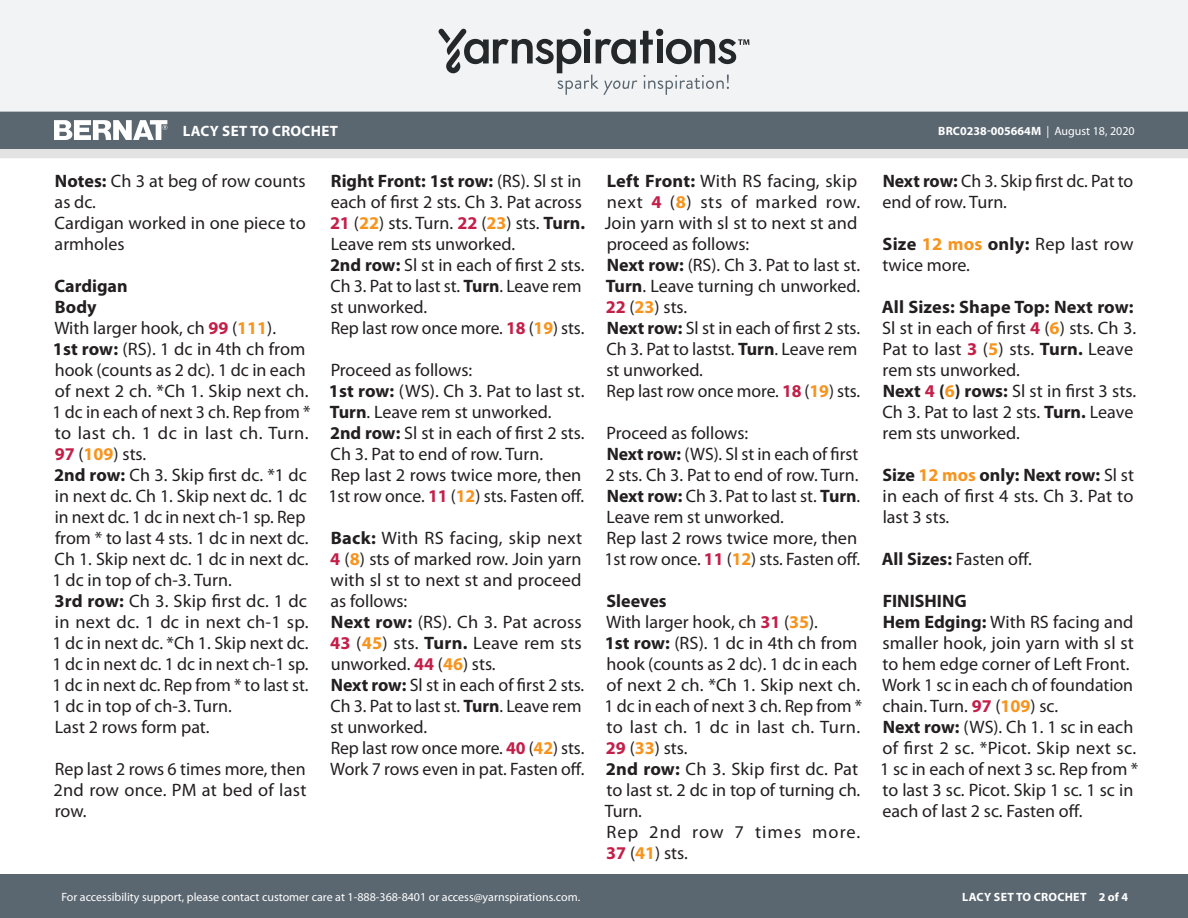
<style>
.page{position:relative;width:1188px;height:918px;background:#fff}
.page>*{position:absolute;margin:0;border:0;box-sizing:border-box;transform-origin:0 0}
.Body_-__Color_coded{font:18px/21px "Myriad Pro";color:#231f20}
.Body_-__With_auto_st{font:18px/21px "Myriad Pro";color:#231f20}
.Body_-__Color_coded-2{font:18px/21px "Myriad Pro";letter-spacing:.055em;color:#231f20}
.SIZES_-_Color_Coded{font:700 18px "Myriad Pro";color:#231f20}
.Header_-_Name___Type{font:700 15px "Myriad Pro";letter-spacing:.02em;color:#fff}
.Footer_-_Sku___Date{font:12px "Myriad Pro";color:#fff}
.Footer_-_Sku___Date-2{font:700 12px "Myriad Pro";letter-spacing:.01em;color:#fff}
.s1{font-weight:400}
.s2{font-weight:700}
.s3{font-weight:700;color:#c31f49}
.s4{font-weight:700;color:#f7941e}
</style>
<div class="page">
<div style="left:0;top:875px;width:1188px;height:43px;background:#5a6670"></div>
<div style="left:0;top:149px;width:1188px;height:9px;background:#e4e3e3"></div>
<div style="left:0;top:111px;width:1188px;height:38px;background:#5a6670"></div>
<div style="left:0;top:0;width:1188px;height:112px;background:#f2f3f4"></div>
<svg style="left:438px;top:29px;width:311px;height:66px"></svg>
<svg style="left:54px;top:120px;width:113px;height:20px"></svg>
<p class="Header_-_Name___Type" style="left:183px;top:121px;width:157px">LACY SET TO CROCHET</p>
<p class="Footer_-_Sku___Date-2" style="left:938px;top:123px;width:198px">BRC0238-005664M <span class="s1">| August 18, 2020</span></p>
<p class="Body_-__With_auto_st" style="left:55px;top:171px;width:253px"><span class="s2">Notes:</span> Ch 3 at beg of row counts as dc.</p>
<p class="Body_-__With_auto_st" style="left:55px;top:213px;width:253px">Cardigan worked in one piece to armholes</p>
<p class="SIZES_-_Color_Coded" style="left:55px;top:274px;width:74px">Cardigan</p>
<p class="SIZES_-_Color_Coded" style="left:55px;top:295px;width:43px">Body</p>
<p class="Body_-__Color_coded" style="left:54px;top:318px;width:223px">With larger hook, ch <span class="s3">99</span> (<span class="s4">111</span>).</p>
<p class="Body_-__Color_coded" style="left:53px;top:339px;width:259px"><span class="s2">1st row:</span> (RS). 1 dc in 4th ch from hook (counts as 2 dc). 1 dc in each of next 2 ch. *Ch 1. Skip next ch.<br>1 dc in each of next 3 ch. Rep from * to last ch. 1 dc in last ch. Turn.<br><span class="s3">97</span> (<span class="s4">109</span>) sts.</p>
<p class="Body_-__Color_coded" style="left:53px;top:465px;width:257px"><span class="s2">2nd row:</span> Ch 3. Skip first dc. *1 dc in next dc. Ch 1. Skip next dc. 1 dc in next dc. 1 dc in next ch-1 sp. Rep from * to last 4 sts. 1 dc in next dc.<br>Ch 1. Skip next dc. 1 dc in next dc.<br>1 dc in top of ch-3. Turn.</p>
<p class="Body_-__Color_coded" style="left:53px;top:591px;width:258px;text-align:justify"><span class="s2">3rd row:</span> Ch 3. Skip first dc. 1 dc in next dc. 1 dc in next ch-1 sp.<br>1 dc in next dc. *Ch 1. Skip next dc.<br>1 dc in next dc. 1 dc in next ch-1 sp.<br>1 dc in next dc. Rep from * to last st.<br>1 dc in top of ch-3. Turn.</p>
<p class="Body_-__Color_coded" style="left:55px;top:717px;width:156px">Last 2 rows form pat.</p>
<p class="Body_-__Color_coded" style="left:54px;top:759px;width:254px;text-align:justify">Rep last 2 rows 6 times more, then 2nd row once. PM at bed of last row.</p>
<p class="Body_-__Color_coded" style="left:605px;top:171px;width:257px"><span class="s2">Left Front:</span> With RS facing, skip next <span class="s3">4</span> (<span class="s4">8</span>) sts of marked row.<br>Join yarn with sl st to next st and proceed as follows:</p>
<p class="Body_-__Color_coded" style="left:606px;top:255px;width:256px;text-align:justify"><span class="s2">Next row:</span> (RS). Ch 3. Pat to last st.<br><span class="s2">Turn</span>. Leave turning ch unworked.<br><span class="s3">22</span> (<span class="s4">23</span>) sts.</p>
<p class="Body_-__Color_coded" style="left:606px;top:318px;width:255px"><span class="s2">Next row:</span> Sl st in each of first 2 sts.<br>Ch 3. Pat to lastst. <span class="s2">Turn</span>. Leave rem st unworked.</p>
<p class="Body_-__Color_coded" style="left:607px;top:381px;width:255px">Rep last row once more. <span class="s3">18</span> (<span class="s4">19</span>) sts.</p>
<p class="Body_-__Color_coded" style="left:607px;top:423px;width:143px">Proceed as follows:</p>
<p class="Body_-__Color_coded" style="left:605px;top:444px;width:255px"><span class="s2">Next row:</span> (WS). Sl st in each of first<br>2 sts. Ch 3. Pat to end of row. Turn.</p>
<p class="Body_-__Color_coded" style="left:607px;top:486px;width:255px"><span class="s2">Next row:</span> Ch 3. Pat to last st. <span class="s2">Turn</span>.<br>Leave rem st unworked.</p>
<p class="Body_-__Color_coded" style="left:604px;top:528px;width:257px">Rep last 2 rows twice more, then<br>1st row once. <span class="s3">11</span> (<span class="s4">12</span>) sts. Fasten off.</p>
<p class="SIZES_-_Color_Coded" style="left:607px;top:589px;width:62px">Sleeves</p>
<p class="Body_-__Color_coded" style="left:606px;top:612px;width:213px">With larger hook, ch <span class="s3">31</span> (<span class="s4">35</span>).</p>
<p class="Body_-__Color_coded" style="left:604px;top:633px;width:259px"><span class="s2">1st row:</span> (RS). 1 dc in 4th ch from hook (counts as 2 dc). 1 dc in each of next 2 ch. *Ch 1. Skip next ch.<br>1 dc in each of next 3 ch. Rep from * to last ch. 1 dc in last ch. Turn.<br><span class="s3">29</span> (<span class="s4">33</span>) sts.</p>
<p class="Body_-__Color_coded" style="left:605px;top:759px;width:257px"><span class="s2">2nd row:</span> Ch 3. Skip first dc. Pat to last st. 2 dc in top of turning ch.<br>Turn.</p>
<p class="Body_-__Color_coded-2" style="left:606px;top:822px;width:256px">Rep 2nd row 7 times more.<br><span class="s3">37</span> (<span class="s4">41</span>) sts.</p>
<p class="Body_-__Color_coded" style="left:883px;top:171px;width:252px"><span class="s2">Next row:</span> Ch 3. Skip first dc. Pat to end of row. Turn.</p>
<p class="Body_-__Color_coded" style="left:883px;top:234px;width:253px"><span class="s2">Size</span> <span class="s4">12 mos</span> <span class="s2">only:</span> Rep last row twice more.</p>
<p class="Body_-__Color_coded" style="left:882px;top:297px;width:256px"><span class="s2">All Sizes: Shape Top: Next row:<br></span>Sl st in each of first <span class="s3">4</span> (<span class="s4">6</span>) sts. Ch 3.<br>Pat to last <span class="s3">3</span> (<span class="s4">5</span>) sts. <span class="s2">Turn.</span> Leave rem sts unworked.</p>
<p class="Body_-__Color_coded" style="left:882px;top:381px;width:255px"><span class="s2">Next</span> <span class="s3">4</span> <span class="s2">(</span><span class="s4">6</span><span class="s2">) rows:</span> Sl st in first 3 sts.<br>Ch 3. Pat to last 2 sts. <span class="s2">Turn.</span> Leave rem sts unworked.</p>
<p class="Body_-__Color_coded" style="left:883px;top:465px;width:253px;text-align:justify"><span class="s2">Size</span> <span class="s4">12 mos</span> <span class="s2">only: Next row:</span> Sl st in each of first 4 sts. Ch 3. Pat to last 3 sts.</p>
<p class="Body_-__Color_coded" style="left:882px;top:549px;width:151px"><span class="s2">All Sizes:</span> Fasten off.</p>
<p class="SIZES_-_Color_Coded" style="left:883px;top:589px;width:86px">FINISHING</p>
<p class="Body_-__Color_coded" style="left:882px;top:612px;width:253px;text-align:justify"><span class="s2">Hem Edging:</span> With RS facing and smaller hook, join yarn with sl st to hem edge corner of Left Front.</p>
<p class="Body_-__Color_coded" style="left:882px;top:675px;width:253px">Work 1 sc in each ch of foundation chain. Turn. <span class="s3">97</span> (<span class="s4">109</span>) sc.</p>
<p class="Body_-__Color_coded" style="left:880px;top:717px;width:260px"><span class="s2">Next row:</span> (WS). Ch 1. 1 sc in each of first 2 sc. *Picot. Skip next sc.<br>1 sc in each of next 3 sc. Rep from * to last 3 sc. Picot. Skip 1 sc. 1 sc in each of last 2 sc. Fasten off.</p>
<p class="Body_-__Color_coded" style="left:330px;top:171px;width:257px"><span class="s2">Right Front: 1st row:</span> (RS). Sl st in each of first 2 sts. Ch 3. Pat across<br><span class="s3">21</span> (<span class="s4">22</span>) sts. Turn. <span class="s3">22</span> (<span class="s4">23</span>) sts. <span class="s2">Turn.<br></span>Leave rem sts unworked.</p>
<p class="Body_-__Color_coded" style="left:330px;top:255px;width:256px"><span class="s2">2nd row:</span> Sl st in each of first 2 sts.<br>Ch 3. Pat to last st. <span class="s2">Turn</span>. Leave rem st unworked.</p>
<p class="Body_-__Color_coded" style="left:331px;top:318px;width:255px">Rep last row once more. <span class="s3">18</span> (<span class="s4">19</span>) sts.</p>
<p class="Body_-__Color_coded" style="left:331px;top:360px;width:143px">Proceed as follows:</p>
<p class="Body_-__Color_coded" style="left:329px;top:381px;width:257px"><span class="s2">1st row:</span> (WS). Ch 3. Pat to last st.<br><span class="s2">Turn</span>. Leave rem st unworked.</p>
<p class="Body_-__Color_coded" style="left:330px;top:423px;width:256px"><span class="s2">2nd row:</span> Sl st in each of first 2 sts.<br>Ch 3. Pat to end of row. Turn.</p>
<p class="Body_-__Color_coded" style="left:328px;top:465px;width:257px">Rep last 2 rows twice more, then<br>1st row once. <span class="s3">11</span> (<span class="s4">12</span>) sts. Fasten off.</p>
<p class="Body_-__Color_coded" style="left:330px;top:528px;width:254px;text-align:justify"><span class="s2">Back:</span> With RS facing, skip next <span class="s3">4</span> (<span class="s4">8</span>) sts of marked row. Join yarn with sl st to next st and proceed as follows:</p>
<p class="Body_-__Color_coded" style="left:330px;top:612px;width:253px;text-align:justify"><span class="s2">Next row:</span> (RS). Ch 3. Pat across <span class="s3">43</span> (<span class="s4">45</span>) sts. <span class="s2">Turn.</span> Leave rem sts unworked. <span class="s3">44</span> (<span class="s4">46</span>) sts.</p>
<p class="Body_-__Color_coded" style="left:330px;top:675px;width:255px"><span class="s2">Next row:</span> Sl st in each of first 2 sts.<br>Ch 3. Pat to last st. <span class="s2">Turn</span>. Leave rem st unworked.</p>
<p class="Body_-__Color_coded" style="left:331px;top:738px;width:255px">Rep last row once more. <span class="s3">40</span> (<span class="s4">42</span>) sts.</p>
<p class="Body_-__Color_coded" style="left:330px;top:759px;width:256px">Work 7 rows even in pat. Fasten off.</p>
<p class="Footer_-_Sku___Date" style="left:61px;top:890px;width:520px">For accessibility support, please contact customer care at 1-888-368-8401 or access@yarnspirations.com.</p>
<p class="Footer_-_Sku___Date-2" style="left:962px;top:889px;width:167px">LACY SET TO CROCHET 2 of 4</p>
</div>
